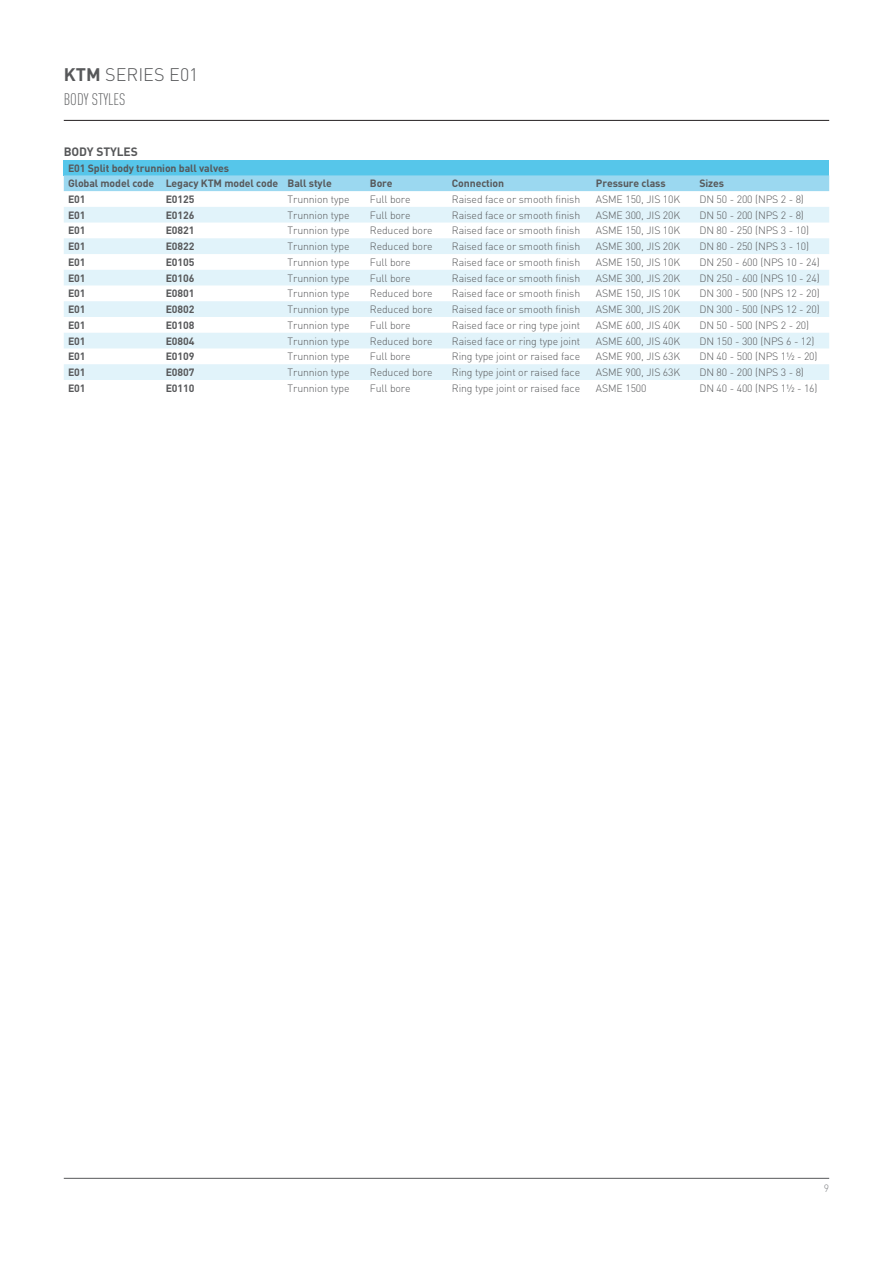
<style>
.page{position:relative;width:893px;height:1263px;background:#fff}
.page>*{position:absolute;margin:0;border:0;box-sizing:border-box;transform-origin:0 0}
.Page_Heading{font:300 18px "DIN Pro";color:#57585a}
.Page_Subheading{font:300 condensed 16.5px "DIN Pro";color:#57585a}
.Table_Title{font:700 12px "DIN Pro";letter-spacing:-.01em;color:#57585a}
.Table_Body{font:300 10.5px "DIN Pro";letter-spacing:-.01em;color:#57585a}
.Table_Header{font:700 10.5px "DIN Pro";letter-spacing:-.01em;color:#57585a}
.Table_Body-2{font:700 10.5px "DIN Pro";letter-spacing:-.01em;color:#57585a}
.t1{font:300 10.5px "DIN Pro";color:#808285}
.s1{font-weight:700}
</style>
<div class="page">
<hr style="left:64px;top:120px;width:765px;height:1px;background:#231f20">
<hr style="left:64px;top:1178px;width:765px;height:1px;background:#57585a">
<div style="left:64px;top:160px;width:765px;height:15px;background:#56c6ea"></div>
<div style="left:64px;top:175px;width:765px;height:16px;background:#9bd8f0"></div>
<svg style="left:64px;top:207px;width:765px;height:173px;fill:#e1f3fa"></svg>
<p class="Page_Heading" style="left:64px;top:61px;width:136px"><span class="s1">KTM</span> SERIES E01</p>
<p class="Page_Subheading" style="left:64px;top:88px;width:63px">BODY STYLES</p>
<p class="Table_Title" style="left:64px;top:142px;width:76px">BODY STYLES</p>
<p class="Table_Header" style="left:68px;top:159px;width:162px">E01 Split body trunnion ball valves</p>
<p class="Table_Header" style="left:68px;top:175px;width:88px">Global model code</p>
<p class="Table_Header" style="left:166px;top:175px;width:114px">Legacy KTM model code</p>
<p class="Table_Header" style="left:288px;top:175px;width:46px">Ball style</p>
<p class="Table_Header" style="left:370px;top:175px;width:24px">Bore</p>
<p class="Table_Header" style="left:452px;top:175px;width:54px">Connection</p>
<p class="Table_Header" style="left:596px;top:175px;width:71px">Pressure class</p>
<p class="Table_Header" style="left:699px;top:175px;width:26px">Sizes</p>
<p class="Table_Body-2" style="left:68px;top:190px;width:19px">E01</p>
<p class="Table_Body-2" style="left:166px;top:190px;width:30px">E0125</p>
<p class="Table_Body" style="left:288px;top:191px;width:64px">Trunnion type</p>
<p class="Table_Body" style="left:370px;top:191px;width:42px">Full bore</p>
<p class="Table_Body" style="left:452px;top:191px;width:130px">Raised face or smooth finish</p>
<p class="Table_Body" style="left:596px;top:191px;width:86px">ASME 150, JIS 10K</p>
<p class="Table_Body" style="left:699px;top:191px;width:106px">DN 50 - 200 (NPS 2 - 8)</p>
<p class="Table_Body-2" style="left:68px;top:206px;width:19px">E01</p>
<p class="Table_Body-2" style="left:166px;top:206px;width:30px">E0126</p>
<p class="Table_Body" style="left:288px;top:207px;width:64px">Trunnion type</p>
<p class="Table_Body" style="left:370px;top:207px;width:42px">Full bore</p>
<p class="Table_Body" style="left:452px;top:207px;width:130px">Raised face or smooth finish</p>
<p class="Table_Body" style="left:596px;top:207px;width:86px">ASME 300, JIS 20K</p>
<p class="Table_Body" style="left:699px;top:207px;width:106px">DN 50 - 200 (NPS 2 - 8)</p>
<p class="Table_Body-2" style="left:68px;top:222px;width:19px">E01</p>
<p class="Table_Body-2" style="left:166px;top:222px;width:30px">E0821</p>
<p class="Table_Body" style="left:288px;top:223px;width:64px">Trunnion type</p>
<p class="Table_Body" style="left:370px;top:223px;width:64px">Reduced bore</p>
<p class="Table_Body" style="left:452px;top:223px;width:130px">Raised face or smooth finish</p>
<p class="Table_Body" style="left:596px;top:223px;width:86px">ASME 150, JIS 10K</p>
<p class="Table_Body" style="left:699px;top:223px;width:111px">DN 80 - 250 (NPS 3 - 10)</p>
<p class="Table_Body-2" style="left:68px;top:238px;width:19px">E01</p>
<p class="Table_Body-2" style="left:166px;top:238px;width:30px">E0822</p>
<p class="Table_Body" style="left:288px;top:238px;width:64px">Trunnion type</p>
<p class="Table_Body" style="left:370px;top:238px;width:64px">Reduced bore</p>
<p class="Table_Body" style="left:452px;top:238px;width:130px">Raised face or smooth finish</p>
<p class="Table_Body" style="left:596px;top:238px;width:86px">ASME 300, JIS 20K</p>
<p class="Table_Body" style="left:699px;top:238px;width:111px">DN 80 - 250 (NPS 3 - 10)</p>
<p class="Table_Body-2" style="left:68px;top:253px;width:19px">E01</p>
<p class="Table_Body-2" style="left:166px;top:253px;width:30px">E0105</p>
<p class="Table_Body" style="left:288px;top:254px;width:64px">Trunnion type</p>
<p class="Table_Body" style="left:370px;top:254px;width:42px">Full bore</p>
<p class="Table_Body" style="left:452px;top:254px;width:130px">Raised face or smooth finish</p>
<p class="Table_Body" style="left:596px;top:254px;width:86px">ASME 150, JIS 10K</p>
<p class="Table_Body" style="left:699px;top:254px;width:122px">DN 250 - 600 (NPS 10 - 24)</p>
<p class="Table_Body-2" style="left:68px;top:269px;width:19px">E01</p>
<p class="Table_Body-2" style="left:166px;top:269px;width:30px">E0106</p>
<p class="Table_Body" style="left:288px;top:270px;width:64px">Trunnion type</p>
<p class="Table_Body" style="left:370px;top:270px;width:42px">Full bore</p>
<p class="Table_Body" style="left:452px;top:270px;width:130px">Raised face or smooth finish</p>
<p class="Table_Body" style="left:596px;top:270px;width:86px">ASME 300, JIS 20K</p>
<p class="Table_Body" style="left:699px;top:270px;width:122px">DN 250 - 600 (NPS 10 - 24)</p>
<p class="Table_Body-2" style="left:68px;top:285px;width:19px">E01</p>
<p class="Table_Body-2" style="left:166px;top:285px;width:30px">E0801</p>
<p class="Table_Body" style="left:288px;top:285px;width:64px">Trunnion type</p>
<p class="Table_Body" style="left:370px;top:285px;width:64px">Reduced bore</p>
<p class="Table_Body" style="left:452px;top:285px;width:130px">Raised face or smooth finish</p>
<p class="Table_Body" style="left:596px;top:285px;width:86px">ASME 150, JIS 10K</p>
<p class="Table_Body" style="left:699px;top:285px;width:122px">DN 300 - 500 (NPS 12 - 20)</p>
<p class="Table_Body-2" style="left:68px;top:301px;width:19px">E01</p>
<p class="Table_Body-2" style="left:166px;top:301px;width:30px">E0802</p>
<p class="Table_Body" style="left:288px;top:301px;width:64px">Trunnion type</p>
<p class="Table_Body" style="left:370px;top:301px;width:64px">Reduced bore</p>
<p class="Table_Body" style="left:452px;top:301px;width:130px">Raised face or smooth finish</p>
<p class="Table_Body" style="left:596px;top:301px;width:86px">ASME 300, JIS 20K</p>
<p class="Table_Body" style="left:699px;top:301px;width:122px">DN 300 - 500 (NPS 12 - 20)</p>
<p class="Table_Body-2" style="left:68px;top:316px;width:19px">E01</p>
<p class="Table_Body-2" style="left:166px;top:316px;width:30px">E0108</p>
<p class="Table_Body" style="left:288px;top:317px;width:64px">Trunnion type</p>
<p class="Table_Body" style="left:370px;top:317px;width:42px">Full bore</p>
<p class="Table_Body" style="left:452px;top:317px;width:130px">Raised face or ring type joint</p>
<p class="Table_Body" style="left:596px;top:317px;width:86px">ASME 600, JIS 40K</p>
<p class="Table_Body" style="left:699px;top:317px;width:111px">DN 50 - 500 (NPS 2 - 20)</p>
<p class="Table_Body-2" style="left:68px;top:332px;width:19px">E01</p>
<p class="Table_Body-2" style="left:166px;top:332px;width:30px">E0804</p>
<p class="Table_Body" style="left:288px;top:333px;width:64px">Trunnion type</p>
<p class="Table_Body" style="left:370px;top:333px;width:64px">Reduced bore</p>
<p class="Table_Body" style="left:452px;top:333px;width:130px">Raised face or ring type joint</p>
<p class="Table_Body" style="left:596px;top:333px;width:86px">ASME 600, JIS 40K</p>
<p class="Table_Body" style="left:699px;top:333px;width:117px">DN 150 - 300 (NPS 6 - 12)</p>
<p class="Table_Body-2" style="left:68px;top:348px;width:19px">E01</p>
<p class="Table_Body-2" style="left:166px;top:348px;width:30px">E0109</p>
<p class="Table_Body" style="left:288px;top:348px;width:64px">Trunnion type</p>
<p class="Table_Body" style="left:370px;top:348px;width:42px">Full bore</p>
<p class="Table_Body" style="left:452px;top:348px;width:130px">Ring type joint or raised face</p>
<p class="Table_Body" style="left:596px;top:348px;width:86px">ASME 900, JIS 63K</p>
<p class="Table_Body" style="left:699px;top:348px;width:120px">DN 40 - 500 (NPS 1½ - 20)</p>
<p class="Table_Body-2" style="left:68px;top:364px;width:19px">E01</p>
<p class="Table_Body-2" style="left:166px;top:364px;width:30px">E0807</p>
<p class="Table_Body" style="left:288px;top:364px;width:64px">Trunnion type</p>
<p class="Table_Body" style="left:370px;top:364px;width:64px">Reduced bore</p>
<p class="Table_Body" style="left:452px;top:364px;width:130px">Ring type joint or raised face</p>
<p class="Table_Body" style="left:596px;top:364px;width:86px">ASME 900, JIS 63K</p>
<p class="Table_Body" style="left:699px;top:364px;width:106px">DN 80 - 200 (NPS 3 - 8)</p>
<p class="Table_Body-2" style="left:68px;top:379px;width:19px">E01</p>
<p class="Table_Body-2" style="left:166px;top:379px;width:30px">E0110</p>
<p class="Table_Body" style="left:288px;top:380px;width:64px">Trunnion type</p>
<p class="Table_Body" style="left:370px;top:380px;width:42px">Full bore</p>
<p class="Table_Body" style="left:452px;top:380px;width:130px">Ring type joint or raised face</p>
<p class="Table_Body" style="left:596px;top:380px;width:52px">ASME 1500</p>
<p class="Table_Body" style="left:699px;top:380px;width:120px">DN 40 - 400 (NPS 1½ - 16)</p>
<p class="t1" style="left:824px;top:1180px;width:7px">9</p>
</div>
